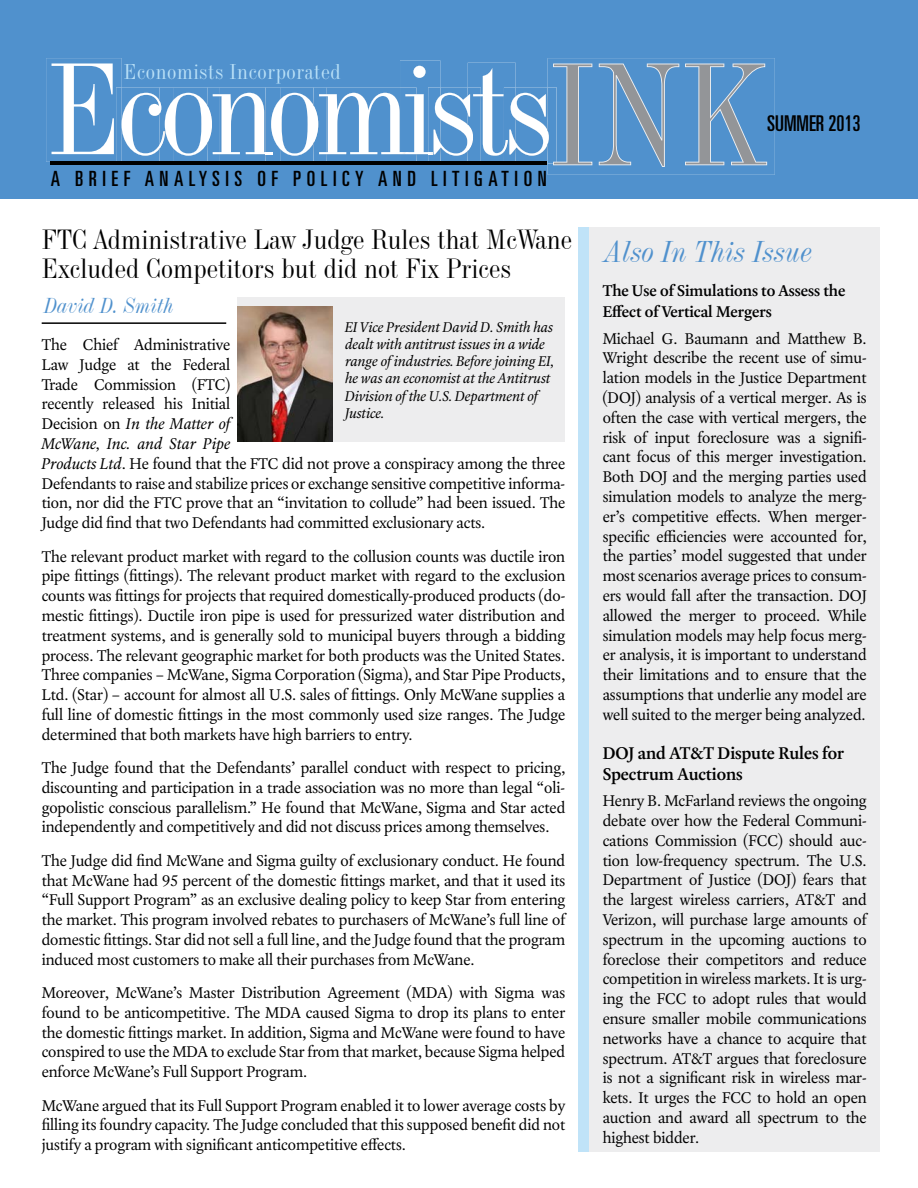
<style>
.page{position:relative;width:918px;height:1188px;background:#fff}
.page>*{position:absolute;margin:0;border:0;box-sizing:border-box;transform-origin:0 0}
.t1{font:italic 29.25px "Industrial 736 BT";color:#5091cd}
.t2{font:27px/28.5px "Industrial 736 BT";color:#000}
.t3{font:ultra-condensed 21.75px "Univers LT Std";color:#000}
.t4{font:ultra-condensed 21px "Univers LT Std";letter-spacing:.265em;color:#000}
.t5{font:21px "Industrial 736 BT";letter-spacing:.025em;color:#b9e0f7}
.t6{font:italic 21px "Industrial 736 BT";color:#5091cd}
.t7{font:600 18px/21px "Laurentian Std";color:#000}
.t8{font:16.5px/19.8px "Laurentian Std";color:#000;text-align:justify}
.t9{font:600 16.5px/21px "Laurentian Std";color:#000}
.t10{font:italic 15px/17.2px "Laurentian Std";color:#000}
.s1{font-style:italic}
</style>
<div class="page">
<div style="left:237px;top:297px;width:328px;height:144px;background:#ededee"></div>
<div style="left:0;top:0;width:918px;height:199px;background:#5091cd"></div>
<img style="left:46px;top:58px;width:76px;height:104px">
<svg style="left:52px;top:63px;width:62px;height:91px"></svg>
<img style="left:116px;top:87px;width:6px;height:74px">
<img style="left:400px;top:60px;width:40px;height:1px">
<img style="left:548px;top:58px;width:227px;height:117px">
<svg style="left:122px;top:64px;width:470px;height:101px"></svg>
<svg style="left:599px;top:64px;width:80px;height:103px"></svg>
<svg style="left:685px;top:64px;width:82px;height:101px"></svg>
<hr style="left:51px;top:161px;width:496px;height:4px;background:#000">
<div style="left:589px;top:227px;width:291px;height:924px;background:#ededee"></div>
<div style="left:578px;top:227px;width:11px;height:924px;background:#c0e3f8"></div>
<hr style="left:42px;top:322px;width:184px;height:2px;background:#000">
<img style="left:237px;top:307px;width:96px;height:134px">
<p class="t5" style="left:124px;top:58px;width:219px">Economists Incorporated</p>
<p class="t4" style="left:51px;top:166px;width:498px">A BRIEF ANALYSIS OF POLICY AND LITIGATION</p>
<h2 class="t2" style="left:42px;top:225px;width:532px">FTC Administrative Law Judge Rules that McWane<br>Excluded Competitors but did not Fix Prices</h2>
<p class="t6" style="left:44px;top:292px;width:131px">David D. Smith</p>
<p class="t10" style="left:345px;top:318px;width:210px">EI Vice President David D. Smith has dealt with antitrust issues in a wide range of industries. Before joining EI, he was an economist at the Antitrust<br>Division of the U.S. Department of<br>Justice.</p>
<p class="t8" style="left:42px;top:335px;width:525px;text-align:left">The Chief Administrative<br>Law Judge at the Federal<br>Trade Commission (FTC)<br>recently released his Initial<br>Decision on <span class="s1">In the Matter of<br>McWane, Inc. and Star Pipe<br>Products Ltd</span>. He found that the FTC did not prove a conspiracy among the three Defendants to raise and stabilize prices or exchange sensitive competitive informa&shy;tion, nor did the FTC prove that an “invitation to collude” had been issued. The Judge did find that two Defendants had committed exclusionary acts.</p>
<p class="t8" style="left:42px;top:546px;width:525px">The relevant product market with regard to the collusion counts was ductile iron pipe fittings (fittings). The relevant product market with regard to the exclusion counts was fittings for projects that required domestically-produced products (do&shy;mestic fittings). Ductile iron pipe is used for pressurized water distribution and treatment systems, and is generally sold to municipal buyers through a bidding process. The relevant geographic market for both products was the United States.<br>Three companies – McWane, Sigma Corporation (Sigma), and Star Pipe Products, Ltd. (Star) – account for almost all U.S. sales of fittings. Only McWane supplies a full line of domestic fittings in the most commonly used size ranges. The Judge determined that both markets have high barriers to entry.</p>
<p class="t8" style="left:42px;top:758px;width:525px">The Judge found that the Defendants’ parallel conduct with respect to pricing, discounting and participation in a trade association was no more than legal “oli&shy;gopolistic conscious parallelism.” He found that McWane, Sigma and Star acted independently and competitively and did not discuss prices among themselves.</p>
<p class="t8" style="left:42px;top:850px;width:525px">The Judge did find McWane and Sigma guilty of exclusionary conduct. He found that McWane had 95 percent of the domestic fittings market, and that it used its “Full Support Program” as an exclusive dealing policy to keep Star from entering the market. This program involved rebates to purchasers of McWane’s full line of domestic fittings. Star did not sell a full line, and the Judge found that the program induced most customers to make all their purchases from McWane.</p>
<p class="t8" style="left:42px;top:983px;width:525px">Moreover, McWane’s Master Distribution Agreement (MDA) with Sigma was found to be anticompetitive. The MDA caused Sigma to drop its plans to enter the domestic fittings market. In addition, Sigma and McWane were found to have conspired to use the MDA to exclude Star from that market, because Sigma helped enforce McWane’s Full Support Program.</p>
<p class="t8" style="left:42px;top:1095px;width:525px">McWane argued that its Full Support Program enabled it to lower average costs by filling its foundry capacity. The Judge concluded that this supposed benefit did not justify a program with significant anticompetitive effects.</p>
<h3 class="t3" style="left:767px;top:111px;width:95px">SUMMER 2013</h3>
<h1 class="t1" style="left:606px;top:234px;width:209px">Also In This Issue</h1>
<p class="t9" style="left:603px;top:280px;width:244px">The Use of Simulations to Assess the<br>Effect of Vertical Mergers</p>
<p class="t8" style="left:603px;top:328px;width:265px">Michael G. Baumann and Matthew B.<br>Wright describe the recent use of simu&shy;lation models in the Justice Department (DOJ) analysis of a vertical merger. As is often the case with vertical mergers, the risk of input foreclosure was a signifi&shy;cant focus of this merger investigation.<br>Both DOJ and the merging parties used simulation models to analyze the merg&shy;er’s competitive effects. When merger&shy;specific efficiencies were accounted for, the parties’ model suggested that under most scenarios average prices to consum&shy;ers would fall after the transaction. DOJ allowed the merger to proceed. While simulation models may help focus merg&shy;er analysis, it is important to understand their limitations and to ensure that the assumptions that underlie any model are well suited to the merger being analyzed.</p>
<p class="t7" style="left:603px;top:742px;width:243px">DOJ and AT&amp;T Dispute Rules for<br>Spectrum Auctions</p>
<p class="t8" style="left:603px;top:791px;width:265px">Henry B. McFarland reviews the ongoing debate over how the Federal Communi&shy;cations Commission (FCC) should auc&shy;tion low-frequency spectrum. The U.S.<br>Department of Justice (DOJ) fears that the largest wireless carriers, AT&amp;T and Verizon, will purchase large amounts of spectrum in the upcoming auctions to foreclose their competitors and reduce competition in wireless markets. It is urg&shy;ing the FCC to adopt rules that would ensure smaller mobile communications networks have a chance to acquire that spectrum. AT&amp;T argues that foreclosure is not a significant risk in wireless mar&shy;kets. It urges the FCC to hold an open auction and award all spectrum to the highest bidder.</p>
</div>
